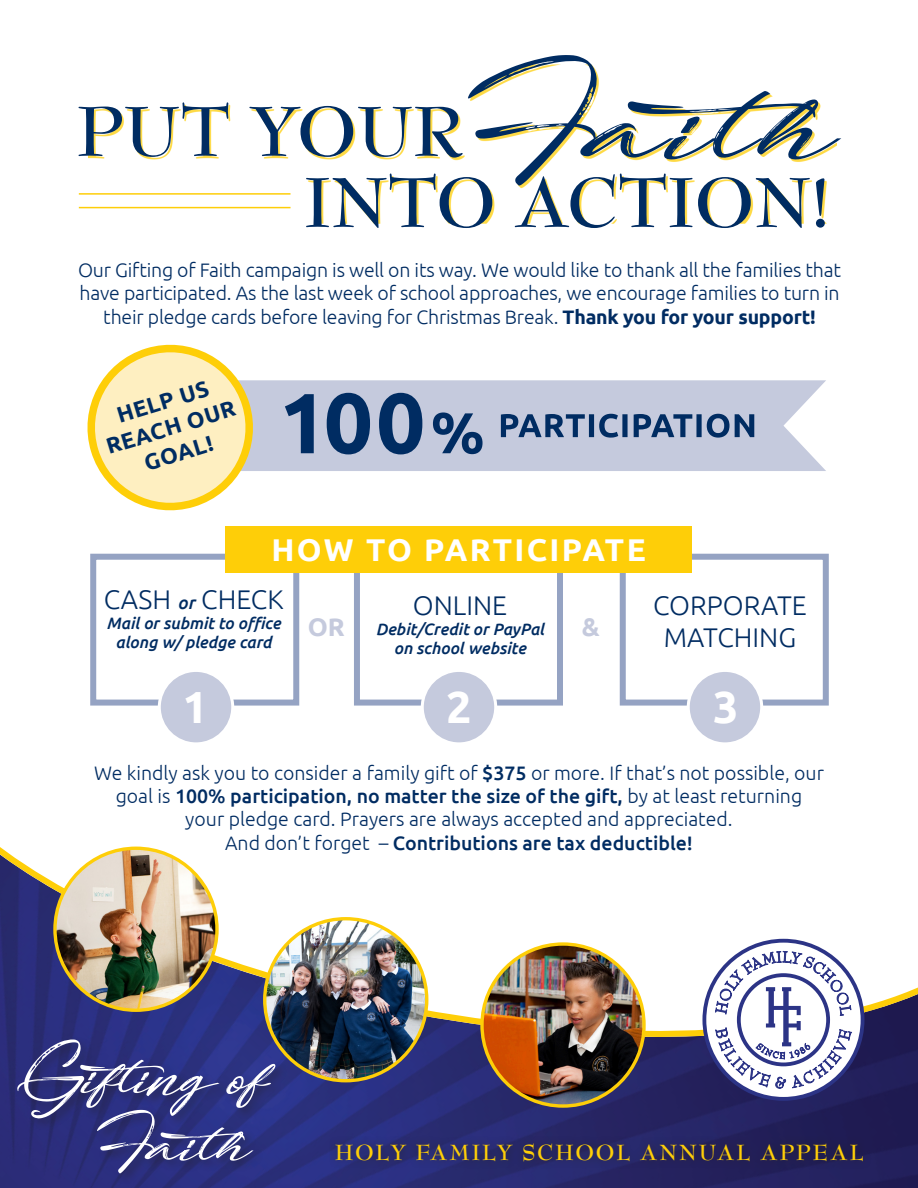
<style>
.page{position:relative;width:918px;height:1188px;background:#fff}
.page>*{position:absolute;margin:0;border:0;box-sizing:border-box;transform-origin:0 0}
.t1{font:700 45px "Ubuntu";color:#fff}
.t2{font:700 31.5px "Ubuntu";letter-spacing:.075em;color:#fff}
.t3{font:300 27px "Ubuntu";color:#002c62}
.t4{font:700 25.5px "Ubuntu";color:#c5cadd}
.t5{font:700 24px "Bernhard Modern Std";letter-spacing:.075em;color:#fece08}
.t6{font:700 22.5px "Ubuntu";color:#002c62}
.t7{font:300 19.5px/23.4px "Ubuntu";letter-spacing:-.01em;color:#002c62;text-align:center}
.t8{font:500 19.5px "Ubuntu";color:#002c62}
.t9{font:italic 500 16.5px "Ubuntu";color:#002c62}
.s1{font-weight:700}
.s2{font-weight:500;font-style:italic;font-size:18px}
.s3{font-weight:500}
.s4{font-weight:300}
</style>
<div class="page">
<svg style="left:259px;top:380px;width:567px;height:91px;background:#c8cddf"></svg>
<svg style="left:87px;top:344px;width:172px;height:167px"></svg>
<svg style="left:0;top:846px;width:918px;height:342px"></svg>
<svg style="left:702px;top:939px;width:162px;height:162px"></svg>
<img style="left:482px;top:944px;width:162px;height:162px;border-radius:81px">
<div style="left:480px;top:942px;width:166px;height:166px;border:3px solid #fece08;border-radius:50%"></div>
<img style="left:265px;top:919px;width:162px;height:162px;border-radius:81px">
<div style="left:263px;top:917px;width:165px;height:165px;border:3px solid #fece08;border-radius:50%"></div>
<img style="left:55px;top:848px;width:162px;height:162px;border-radius:81px">
<div style="left:53px;top:847px;width:166px;height:165px;border:3px solid #fece08;border-radius:50%"></div>
<div style="left:14px;top:1037px;width:274px;height:149px;background:#231f20;opacity:.5"></div>
<svg style="left:17px;top:1039px;width:258px;height:134px;background:#44478b"></svg>
<div style="left:328px;top:1135px;width:544px;height:35px;background:#231f20;opacity:.75"></div>
<svg style="left:501px;top:414px;width:253px;height:24px;background:#6b81a4"></svg>
<svg style="left:285px;top:393px;width:198px;height:61px;background:#7187a9"></svg>
<div style="left:90px;top:554px;width:209px;height:152px;border:6px solid #95a3c3"></div>
<div style="left:354px;top:554px;width:209px;height:152px;border:6px solid #95a3c3"></div>
<div style="left:620px;top:554px;width:209px;height:152px;border:6px solid #95a3c3"></div>
<div style="left:226px;top:526px;width:466px;height:46px;background:#fece08"></div>
<div style="left:159px;top:670px;width:74px;height:74px;background:#c5cadd;border-radius:50%"></div>
<div style="left:158px;top:669px;width:76px;height:76px;border:3px solid #fff;border-radius:50%"></div>
<div style="left:422px;top:670px;width:74px;height:74px;background:#c5cadd;border-radius:50%"></div>
<div style="left:421px;top:669px;width:76px;height:76px;border:3px solid #fff;border-radius:50%"></div>
<div style="left:688px;top:670px;width:74px;height:74px;background:#c5cadd;border-radius:50%"></div>
<div style="left:687px;top:669px;width:76px;height:76px;border:3px solid #fff;border-radius:50%"></div>
<svg style="left:79px;top:55px;width:762px;height:173px"></svg>
<hr style="left:79px;top:193px;width:212px;height:2px;background:#fece08">
<hr style="left:79px;top:207px;width:212px;height:1px;background:#fece08">
<p class="t7" style="left:78px;top:258px;width:765px">Our Gifting of Faith campaign is well on its way. We would like to thank all the families that have participated. As the last week of school approaches, we encourage families to turn in their pledge cards before leaving for Christmas Break. <span class="s1">Thank you for your support!</span></p>
<p class="t6" style="left:113px;top:402px;width:97px;rotate:-17deg">HELP US</p>
<p class="t6" style="left:103px;top:434px;width:135px;rotate:-17deg">REACH OUR</p>
<p class="t6" style="left:141px;top:450px;width:72px;rotate:-17deg">GOAL!</p>
<p class="t2" style="left:272px;top:530px;width:376px">HOW TO PARTICIPATE</p>
<p class="t3" style="left:104px;top:583px;width:181px">CASH <span class="s2">or</span> CHECK</p>
<p class="t9" style="left:107px;top:613px;width:176px">Mail or submit to office</p>
<p class="t9" style="left:116px;top:633px;width:158px">along w/ pledge card</p>
<p class="t3" style="left:413px;top:589px;width:96px">ONLINE</p>
<p class="t9" style="left:376px;top:619px;width:170px">Debit/Credit or PayPal</p>
<p class="t9" style="left:394px;top:639px;width:134px">on school website</p>
<p class="t4" style="left:308px;top:612px;width:39px">OR</p>
<p class="t4" style="left:582px;top:612px;width:19px">&amp;</p>
<p class="t3" style="left:653px;top:589px;width:155px">CORPORATE</p>
<p class="t3" style="left:664px;top:621px;width:134px">MATCHING</p>
<p class="t1" style="left:182px;top:679px;width:27px">1</p>
<p class="t1" style="left:446px;top:679px;width:27px">2</p>
<p class="t1" style="left:713px;top:679px;width:27px">3</p>
<p class="t7" style="left:94px;top:760px;width:731px">We kindly ask you to consider a family gift of <span class="s3">$375</span> or more. If that’s not possible, our goal is <span class="s3">100% participation, no matter the size of the gift,</span> by at least returning</p>
<p class="t7" style="left:185px;top:807px;width:549px">your pledge card. Prayers are always accepted and appreciated.</p>
<p class="t8" style="left:225px;top:831px;width:469px"><span class="s4">And don’t forget –</span> Contributions are tax deductible!</p>
<p class="t5" style="left:335px;top:1140px;width:530px">HOLY FAMILY SCHOOL ANNUAL APPEAL</p>
</div>
